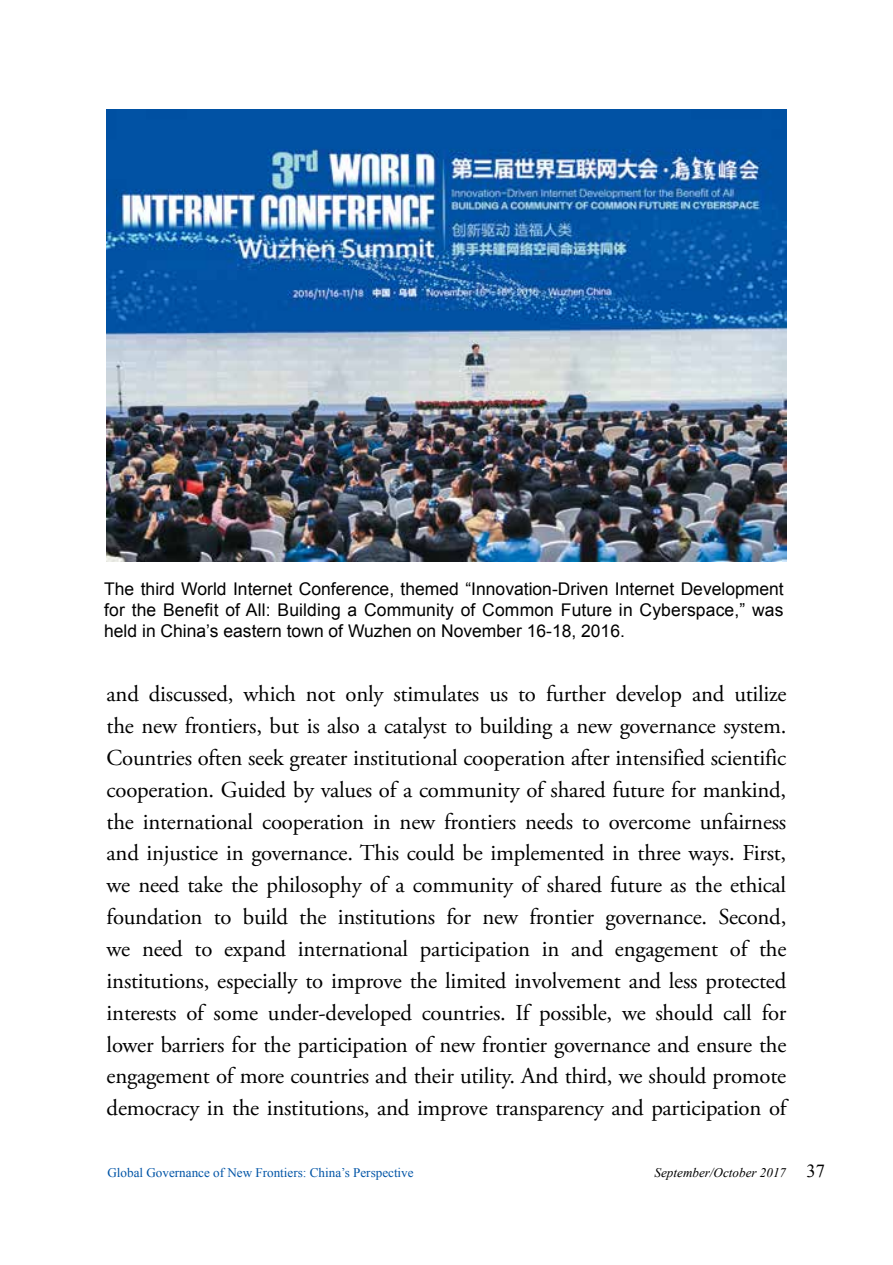
<style>
.page{position:relative;width:893px;height:1265px;background:#fff}
.page>*{position:absolute;margin:0;border:0;box-sizing:border-box;transform-origin:0 0}
.t1{font:22.75px/31.8px "Adobe Garamond Pro";letter-spacing:-.01em;color:#000;text-align:justify}
.t2{font:17.5px/21px "Arial";color:#000;text-align:justify}
.t3{font:13.12px "Times New Roman";color:#0054a6}
.t4{font:italic 13.12px "Times New Roman";color:#000}
.s1{font-style:normal;font-size:18.38px}
</style>
<div class="page">
<img style="left:107px;top:109px;width:679px;height:453px">
<p class="t2" style="left:104px;top:579px;width:681px">The third World Internet Conference, themed “Innovation-Driven Internet Development for the Benefit of All: Building a Community of Common Future in Cyberspace,” was held in China’s eastern town of Wuzhen on November 16-18, 2016.</p>
<p class="t1" style="left:107px;top:679px;width:681px">and discussed, which not only stimulates us to further develop and utilize the new frontiers, but is also a catalyst to building a new governance system.<br>Countries often seek greater institutional cooperation after intensified scientific cooperation. Guided by values of a community of shared future for mankind, the international cooperation in new frontiers needs to overcome unfairness and injustice in governance. This could be implemented in three ways. First, we need take the philosophy of a community of shared future as the ethical foundation to build the institutions for new frontier governance. Second, we need to expand international participation in and engagement of the institutions, especially to improve the limited involvement and less protected interests of some under-developed countries. If possible, we should call for lower barriers for the participation of new frontier governance and ensure the engagement of more countries and their utility. And third, we should promote democracy in the institutions, and improve transparency and participation of</p>
<p class="t3" style="left:107px;top:1164px;width:308px">Global Governance of New Frontiers: China’s Perspective</p>
<p class="t4" style="left:655px;top:1163px;width:172px">September/October 2017 <span class="s1">37</span></p>
</div>
